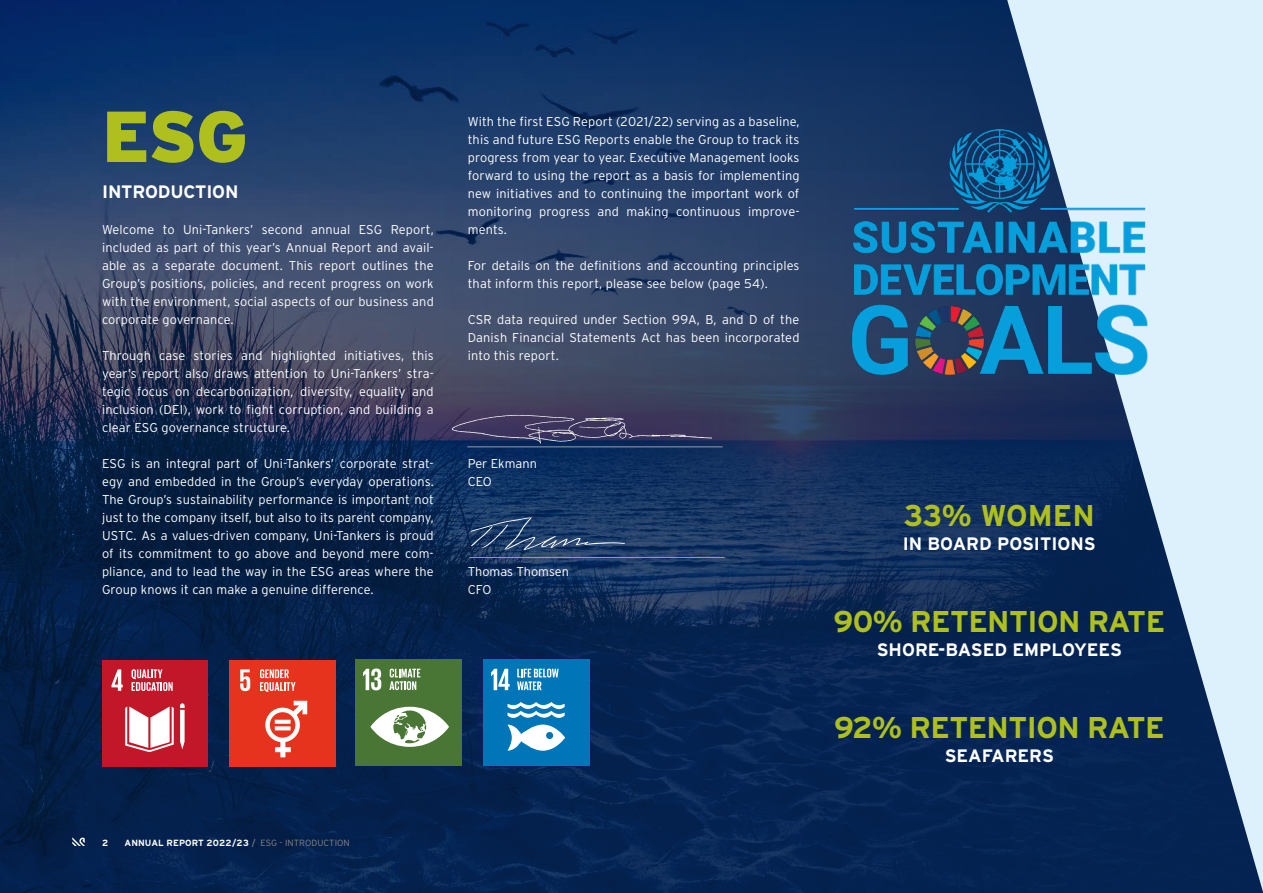
<style>
.page{position:relative;width:1263px;height:893px;background:#fff}
.page>*{position:absolute;margin:0;border:0;box-sizing:border-box;transform-origin:0 0}
.t1{font:900 72px "Interstate";color:#afc01e}
.t2{font:700 30px "Interstate";letter-spacing:-.02em;color:#afc01e}
.t3{font:700 18px "Interstate";color:#fff}
.t4{font:300 12.75px/18px "Interstate";letter-spacing:.01em;color:#fff;text-align:justify}
.t5{font:700 9px "Interstate";letter-spacing:.01em;color:#fff}
.s1{font-weight:300;color:#9d9e9f}
.s2{font-weight:300;color:#878787}
</style>
<div class="page">
<img style="left:0;top:0;width:1263px;height:893px">
<svg style="left:1007px;top:0;width:256px;height:892px;background:#7089a7"></svg>
<hr style="left:467px;top:446px;width:255px;height:1px;background:#9d9e9f">
<hr style="left:469px;top:557px;width:256px;height:1px;background:#9d9e9f">
<svg style="left:452px;top:415px;width:259px;height:29px;background:#434167"></svg>
<svg style="left:469px;top:517px;width:157px;height:35px;background:#2a4871"></svg>
<img style="left:840px;top:118px;width:320px;height:275px">
<div style="left:102px;top:660px;width:105px;height:107px;background:#c11728"></div>
<svg style="left:111px;top:669px;width:12px;height:22px"></svg>
<svg style="left:180px;top:703px;width:5px;height:46px"></svg>
<svg style="left:125px;top:706px;width:49px;height:46px"></svg>
<svg style="left:132px;top:669px;width:41px;height:22px"></svg>
<div style="left:230px;top:660px;width:106px;height:107px;background:#e6331d"></div>
<svg style="left:240px;top:669px;width:10px;height:22px"></svg>
<svg style="left:265px;top:701px;width:42px;height:56px"></svg>
<svg style="left:275px;top:720px;width:16px;height:4px"></svg>
<svg style="left:275px;top:726px;width:16px;height:4px"></svg>
<svg style="left:260px;top:669px;width:35px;height:23px"></svg>
<div style="left:356px;top:660px;width:106px;height:106px;background:#4a7635"></div>
<svg style="left:363px;top:668px;width:18px;height:22px"></svg>
<svg style="left:370px;top:707px;width:79px;height:40px"></svg>
<svg style="left:389px;top:669px;width:31px;height:21px"></svg>
<div style="left:483px;top:660px;width:107px;height:106px;background:#0076b8"></div>
<svg style="left:491px;top:669px;width:19px;height:21px"></svg>
<svg style="left:507px;top:702px;width:58px;height:49px"></svg>
<svg style="left:517px;top:669px;width:42px;height:21px"></svg>
<svg style="left:72px;top:837px;width:13px;height:9px"></svg>
<h1 class="t1" style="left:102px;top:95px;width:147px">ESG</h1>
<h3 class="t3" style="left:102px;top:182px;width:138px">INTRODUCTION</h3>
<p class="t4" style="left:102px;top:220px;width:333px">Welcome to Uni-Tankers’ second annual ESG Report, included as part of this year’s Annual Report and avail&shy;able as a separate document. This report outlines the Group’s positions, policies, and recent progress on work with the environment, social aspects of our business and corporate governance.</p>
<p class="t4" style="left:102px;top:346px;width:333px">Through case stories and highlighted initiatives, this year’s report also draws attention to Uni-Tankers’ stra&shy;tegic focus on decarbonization, diversity, equality and inclusion (DEI), work to fight corruption, and building a clear ESG governance structure.</p>
<p class="t4" style="left:102px;top:454px;width:333px">ESG is an integral part of Uni-Tankers’ corporate strat&shy;egy and embedded in the Group’s everyday operations.<br>The Group’s sustainability performance is important not just to the company itself, but also to its parent company, USTC. As a values-driven company, Uni-Tankers is proud of its commitment to go above and beyond mere com&shy;pliance, and to lead the way in the ESG areas where the Group knows it can make a genuine difference.</p>
<p class="t4" style="left:468px;top:112px;width:333px">With the first ESG Report (2021/22) serving as a baseline, this and future ESG Reports enable the Group to track its progress from year to year. Executive Management looks forward to using the report as a basis for implementing new initiatives and to continuing the important work of monitoring progress and making continuous improve&shy;ments.</p>
<p class="t4" style="left:468px;top:256px;width:333px">For details on the definitions and accounting principles that inform this report, please see below (page 54).</p>
<p class="t4" style="left:468px;top:310px;width:333px">CSR data required under Section 99A, B, and D of the Danish Financial Statements Act has been incorporated into this report.</p>
<p class="t4" style="left:468px;top:455px;width:71px">Per Ekmann<br>CEO</p>
<p class="t4" style="left:468px;top:563px;width:103px">Thomas Thomsen<br>CFO</p>
<p class="t5" style="left:102px;top:838px;width:8px">2</p>
<p class="t5" style="left:124px;top:838px;width:227px">ANNUAL REPORT 2022/23 <span class="s1">/</span> <span class="s2">ESG - INTRODUCTION</span></p>
<h2 class="t2" style="left:904px;top:498px;width:192px">33% WOMEN</h2>
<h3 class="t3" style="left:903px;top:533px;width:194px">IN BOARD POSITIONS</h3>
<h2 class="t2" style="left:833px;top:605px;width:333px">90% RETENTION RATE</h2>
<h3 class="t3" style="left:877px;top:640px;width:247px">SHORE-BASED EMPLOYEES</h3>
<h2 class="t2" style="left:834px;top:711px;width:332px">92% RETENTION RATE</h2>
<h3 class="t3" style="left:945px;top:746px;width:111px">SEAFARERS</h3>
</div>
